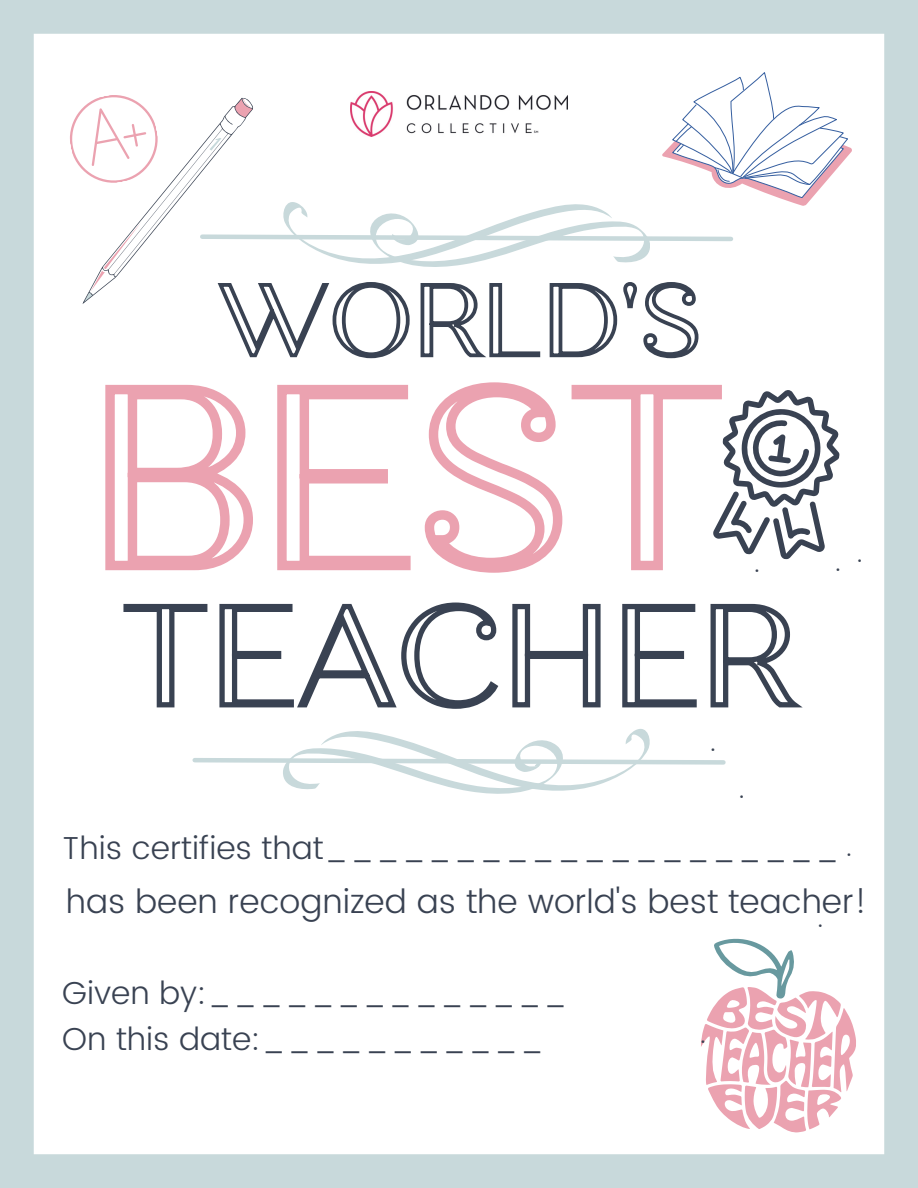
<style>
.page{position:relative;width:918px;height:1188px;background:#fff}
.page>*{position:absolute;margin:0;border:0;box-sizing:border-box;transform-origin:0 0}
.t1{font:300 33.3px "Poppins";color:#394252}
.t2{font:300 31.8px "Poppins";color:#394252}
.t3{font:300 26.7px "Poppins";color:#394252}
</style>
<div class="page">
<div style="left:0;top:0;width:918px;height:34px;background:#c8d9db"></div>
<div style="left:884px;top:0;width:34px;height:1188px;background:#c8d9db"></div>
<div style="left:0;top:1154px;width:905px;height:34px;background:#c8d9db"></div>
<div style="left:0;top:0;width:34px;height:1188px;background:#c8d9db"></div>
<svg style="left:701px;top:938px;width:155px;height:195px"></svg>
<svg style="left:727px;top:390px;width:113px;height:170px"></svg>
<svg style="left:105px;top:382px;width:622px;height:191px"></svg>
<svg style="left:123px;top:602px;width:680px;height:107px"></svg>
<svg style="left:192px;top:729px;width:534px;height:65px"></svg>
<svg style="left:70px;top:72px;width:782px;height:287px"></svg>
<p class="t3" style="left:754px;top:547px;width:7px">.</p>
<p class="t3" style="left:835px;top:546px;width:7px">.</p>
<p class="t3" style="left:857px;top:537px;width:7px">.</p>
<p class="t3" style="left:710px;top:726px;width:7px">.</p>
<p class="t3" style="left:739px;top:773px;width:7px">.</p>
<p class="t2" style="left:63px;top:829px;width:779px">This certifies that____________________</p>
<p class="t3" style="left:846px;top:831px;width:7px">.</p>
<p class="t1" style="left:66px;top:882px;width:803px">has been recognized as the world's best teacher!</p>
<p class="t3" style="left:817px;top:902px;width:7px">.</p>
<p class="t2" style="left:62px;top:974px;width:508px">Given by:______________</p>
<p class="t2" style="left:62px;top:1020px;width:484px">On this date:___________</p>
<p class="t3" style="left:700px;top:1018px;width:7px">.</p>
</div>
